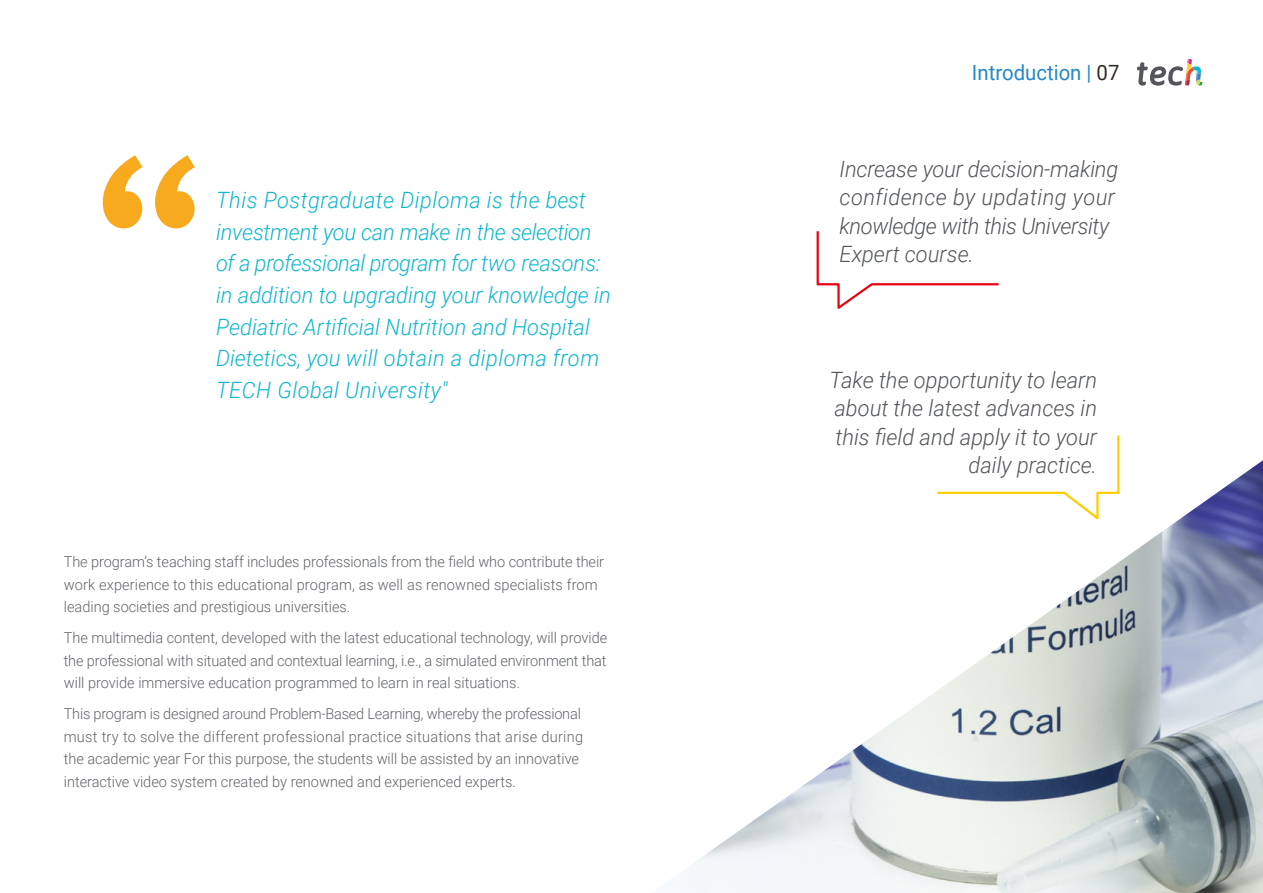
<style>
.page{position:relative;width:1263px;height:893px;background:#fff}
.page>*{position:absolute;margin:0;border:0;box-sizing:border-box;transform-origin:0 0}
.t1{font:italic 300 22.5px/31.5px "Roboto";color:#0fb6cf}
.t2{font:italic 300 22.5px/28.5px "Roboto";color:#52555b;text-align:right}
.t3{font:21px "Roboto";color:#2488c9}
.t4{font:300 15px/22.5px "Roboto";color:#61646a}
.s1{color:#312e20}
</style>
<div class="page">
<svg style="left:103px;top:155px;width:92px;height:73px"></svg>
<svg style="left:1117px;top:435px;width:3px;height:25px"></svg>
<svg style="left:816px;top:231px;width:183px;height:78px"></svg>
<img style="left:670px;top:460px;width:593px;height:433px">
<svg style="left:1137px;top:59px;width:65px;height:27px"></svg>
<p class="t1" style="left:216px;top:184px;width:396px">This Postgraduate Diploma is the best investment you can make in the selection of a professional program for two reasons: in addition to upgrading your knowledge in Pediatric Artificial Nutrition and Hospital Dietetics, you will obtain a diploma from TECH Global University"</p>
<p class="t4" style="left:64px;top:550px;width:542px">The program’s teaching staff includes professionals from the field who contribute their work experience to this educational program, as well as renowned specialists from leading societies and prestigious universities.</p>
<p class="t4" style="left:64px;top:626px;width:545px;text-align:justify">The multimedia content, developed with the latest educational technology, will provide the professional with situated and contextual learning, i.e., a simulated environment that will provide immersive education programmed to learn in real situations.</p>
<p class="t4" style="left:64px;top:702px;width:521px">This program is designed around Problem-Based Learning, whereby the professional must try to solve the different professional practice situations that arise during the academic year For this purpose, the students will be assisted by an innovative interactive video system created by renowned and experienced experts.</p>
<h2 class="t3" style="left:972px;top:57px;width:149px">Introduction | <span class="s1">07</span></h2>
<h1 class="t2" style="left:839px;top:153px;width:280px;text-align:left">Increase your decision-making confidence by updating your knowledge with this University<br>Expert course.</h1>
<h1 class="t2" style="left:829px;top:365px;width:269px">Take the opportunity to learn about the latest advances in this field and apply it to your daily practice.</h1>
</div>
